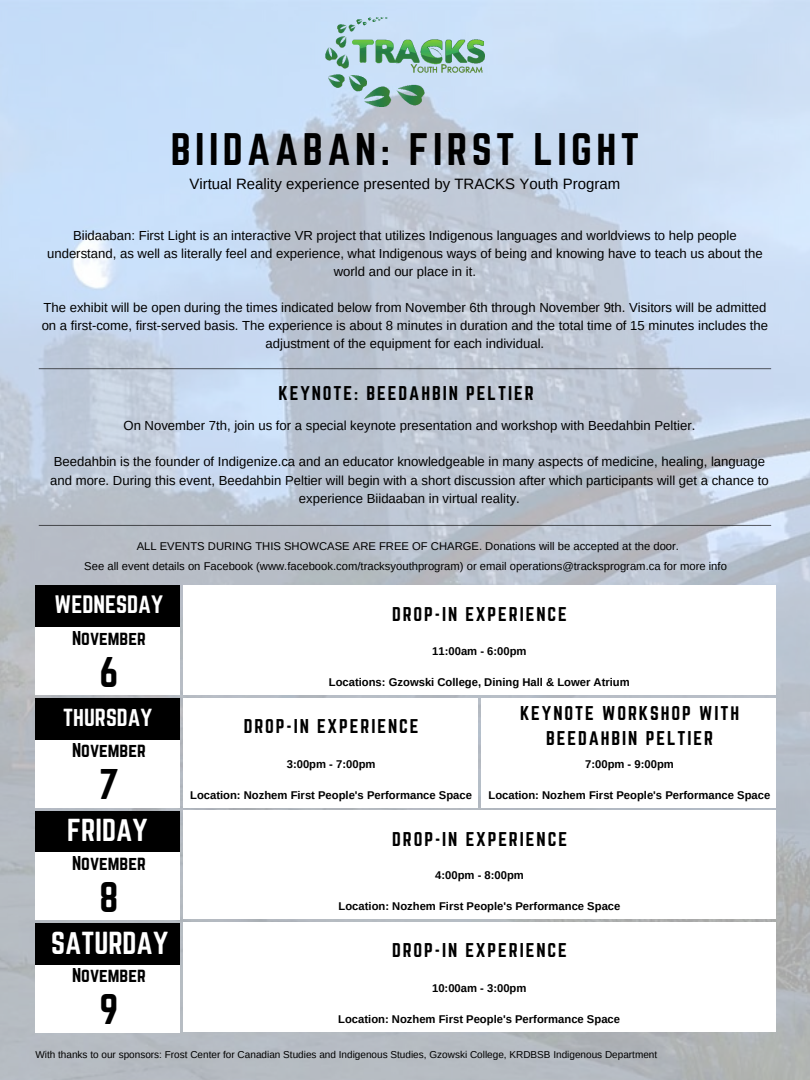
<style>
.page{position:relative;width:810px;height:1080px;background:#fff}
.page>*{position:absolute;margin:0;border:0;box-sizing:border-box;transform-origin:0 0}
.t1{font:40px "Norwester";letter-spacing:.11em;color:#000}
.t2{font:37.69px "Norwester";color:#000}
.t3{font:27.94px "Norwester";color:#fff}
.t4{font:27.88px "Norwester";color:#fff}
.t5{font:22.12px "Norwester";color:#fff}
.t6{font:21.69px "Norwester";color:#fff}
.t7{font:17.5px/24.4px "Norwester";letter-spacing:.11em;color:#000;text-align:center}
.t8{font:17.5px "Norwester";color:#000}
.t9{font:15px "Arimo";color:#000}
.t10{font:13.12px/18px "Arimo";color:#000;text-align:center}
.t11{font:700 11.25px "Arimo";color:#000}
.t12{font:11.25px "Arimo";color:#000}
.t13{font:10px "Arimo";color:#000}
</style>
<div class="page">
<img style="left:0;top:0;width:810px;height:1080px">
<img style="left:326px;top:17px;width:158px;height:90px">
<div style="left:35px;top:585px;width:145px;height:109px;background:#fff"></div>
<div style="left:35px;top:585px;width:145px;height:41px;background:#000"></div>
<div style="left:183px;top:585px;width:593px;height:109px;background:#fff"></div>
<div style="left:35px;top:698px;width:145px;height:109px;background:#fff"></div>
<div style="left:35px;top:698px;width:145px;height:41px;background:#000"></div>
<div style="left:183px;top:698px;width:295px;height:109px;background:#fff"></div>
<div style="left:481px;top:698px;width:295px;height:109px;background:#fff"></div>
<div style="left:183px;top:811px;width:593px;height:108px;background:#fff"></div>
<div style="left:36px;top:811px;width:144px;height:109px;background:#fff"></div>
<div style="left:36px;top:811px;width:144px;height:41px;background:#000"></div>
<div style="left:183px;top:923px;width:593px;height:109px;background:#fff"></div>
<div style="left:35px;top:923px;width:145px;height:109px;background:#fff"></div>
<div style="left:35px;top:923px;width:145px;height:41px;background:#000"></div>
<svg style="left:39px;top:368px;width:732px;height:1px"></svg>
<svg style="left:39px;top:525px;width:732px;height:1px"></svg>
<h1 class="t1" style="left:171px;top:130px;width:470px">BIIDAABAN: FIRST LIGHT</h1>
<p class="t9" style="left:189px;top:175px;width:432px">Virtual Reality experience presented by TRACKS Youth Program</p>
<p class="t10" style="left:47px;top:227px;width:717px">Biidaaban: First Light is an interactive VR project that utilizes Indigenous languages and worldviews to help people understand, as well as literally feel and experience, what Indigenous ways of being and knowing have to teach us about the world and our place in it.</p>
<p class="t10" style="left:42px;top:299px;width:728px">The exhibit will be open during the times indicated below from November 6th through November 9th. Visitors will be admitted on a first-come, first-served basis. The experience is about 8 minutes in duration and the total time of 15 minutes includes the adjustment of the equipment for each individual.</p>
<h3 class="t7" style="left:278px;top:382px;width:257px">KEYNOTE: BEEDAHBIN PELTIER</h3>
<p class="t10" style="left:124px;top:417px;width:573px">On November 7th, join us for a special keynote presentation and workshop with Beedahbin Peltier.</p>
<p class="t10" style="left:50px;top:453px;width:720px">Beedahbin is the founder of Indigenize.ca and an educator knowledgeable in many aspects of medicine, healing, language and more. During this event, Beedahbin Peltier will begin with a short discussion after which participants will get a chance to experience Biidaaban in virtual reality.</p>
<p class="t12" style="left:137px;top:540px;width:544px">ALL EVENTS DURING THIS SHOWCASE ARE FREE OF CHARGE. Donations will be accepted at the door.</p>
<p class="t12" style="left:84px;top:560px;width:644px">See all event details on Facebook (www.facebook.com/tracksyouthprogram) or email operations@tracksprogram.ca for more info</p>
<h3 class="t5" style="left:55px;top:594px;width:110px">WEDNESDAY</h3>
<h3 class="t8" style="left:72px;top:630px;width:75px">November</h3>
<h2 class="t2" style="left:100px;top:654px;width:20px">6</h2>
<h3 class="t6" style="left:63px;top:707px;width:90px">THURSDAY</h3>
<h3 class="t8" style="left:72px;top:742px;width:75px">November</h3>
<h2 class="t2" style="left:99px;top:766px;width:21px">7</h2>
<h3 class="t4" style="left:67px;top:817px;width:82px">FRIDAY</h3>
<h3 class="t8" style="left:72px;top:855px;width:75px">November</h3>
<h2 class="t2" style="left:99px;top:879px;width:20px">8</h2>
<h3 class="t3" style="left:51px;top:929px;width:119px">SATURDAY</h3>
<h3 class="t8" style="left:72px;top:967px;width:75px">November</h3>
<h2 class="t2" style="left:100px;top:991px;width:20px">9</h2>
<h3 class="t7" style="left:392px;top:603px;width:176px">DROP-IN EXPERIENCE</h3>
<p class="t11" style="left:432px;top:645px;width:96px">11:00am - 6:00pm</p>
<p class="t11" style="left:329px;top:676px;width:302px">Locations: Gzowski College, Dining Hall &amp; Lower Atrium</p>
<h3 class="t7" style="left:244px;top:714px;width:176px">DROP-IN EXPERIENCE</h3>
<p class="t11" style="left:287px;top:758px;width:90px">3:00pm - 7:00pm</p>
<p class="t11" style="left:190px;top:789px;width:283px">Location: Nozhem First People's Performance Space</p>
<h3 class="t7" style="left:520px;top:702px;width:221px">KEYNOTE WORKSHOP WITH<br>BEEDAHBIN PELTIER</h3>
<p class="t11" style="left:585px;top:758px;width:90px">7:00pm - 9:00pm</p>
<p class="t11" style="left:488px;top:789px;width:283px">Location: Nozhem First People's Performance Space</p>
<h3 class="t7" style="left:392px;top:828px;width:176px">DROP-IN EXPERIENCE</h3>
<p class="t11" style="left:435px;top:869px;width:90px">4:00pm - 8:00pm</p>
<p class="t11" style="left:339px;top:900px;width:283px">Location: Nozhem First People's Performance Space</p>
<h3 class="t7" style="left:392px;top:938px;width:176px">DROP-IN EXPERIENCE</h3>
<p class="t11" style="left:432px;top:982px;width:96px">10:00am - 3:00pm</p>
<p class="t11" style="left:338px;top:1013px;width:283px">Location: Nozhem First People's Performance Space</p>
<p class="t13" style="left:35px;top:1049px;width:623px">With thanks to our sponsors: Frost Center for Canadian Studies and Indigenous Studies, Gzowski College, KRDBSB Indigenous Department</p>
</div>
